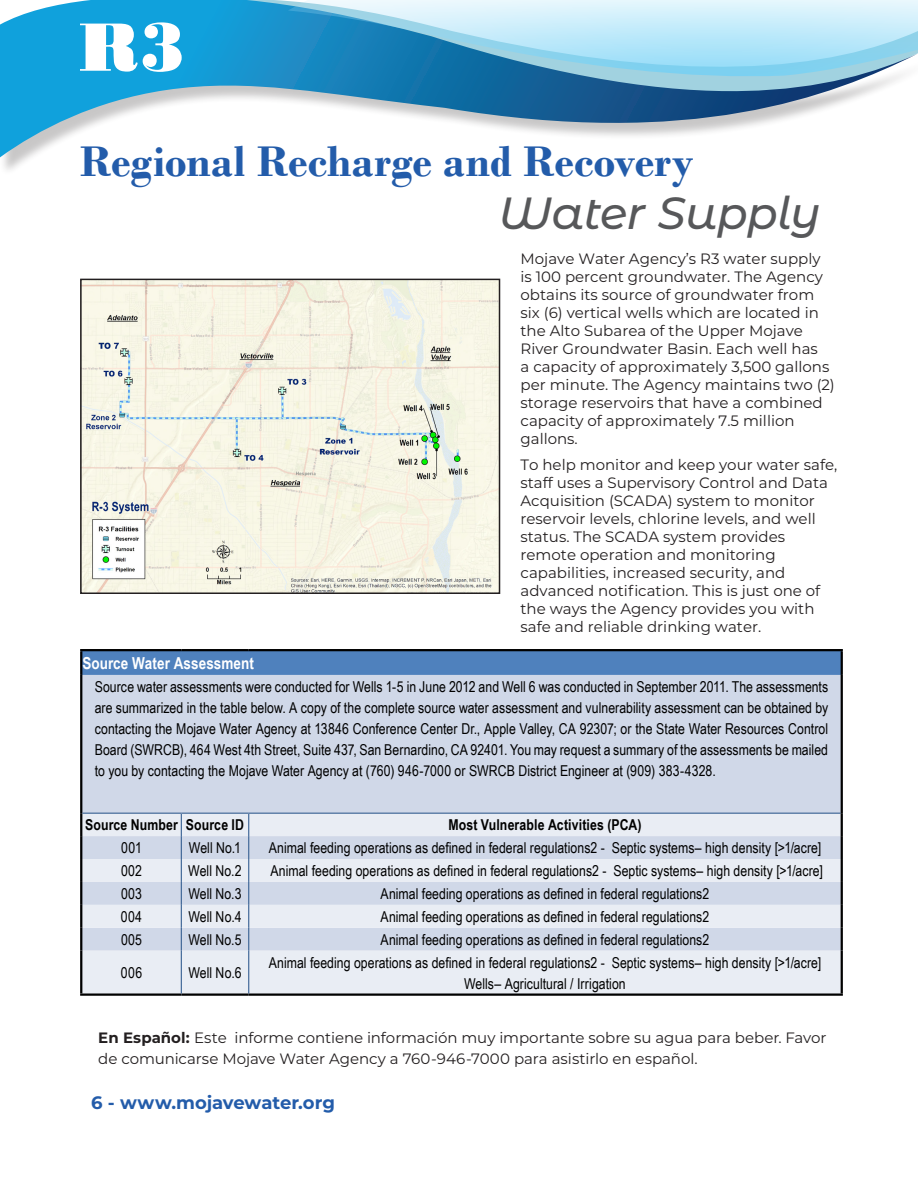
<style>
.page{position:relative;width:918px;height:1188px;background:#fff}
.page>*{position:absolute;margin:0;border:0;box-sizing:border-box;transform-origin:0 0}
.CCR_Headline{font:72px "Bodoni MT Black";color:#fff}
.CCR_Headline-2{font:700 45px "Bodoni";letter-spacing:.005em;color:#235caa}
.CCR_Headline-3{font:italic 500 45px "Montserrat Alternates";letter-spacing:-.015em;color:#57585a}
.CCR_body_text{font:700 18px "Montserrat";letter-spacing:-.005em;color:#235caa}
.CCR_body_text-2{font:700 16.5px "Arial Narrow";letter-spacing:.005em;color:#fff}
.CCR_body_text-3{font:15px/21px "Arial Narrow";color:#000;text-align:justify}
.CCR_body_text-4{font:15px/18px "Montserrat";color:#231f20}
.CCR_body_text-5{font:700 15px "Arial Narrow";letter-spacing:.01em;color:#000}
.s1{font-weight:700}
</style>
<div class="page">
<svg style="left:0;top:0;width:900px;height:157px"></svg>
<svg style="left:288px;top:0;width:630px;height:78px;background:#94cce6"></svg>
<img style="left:83px;top:282px;width:414px;height:309px">
<div style="left:80px;top:279px;width:420px;height:315px;border:2px solid #231f20"></div>
<div style="left:81px;top:650px;width:761px;height:25px;background:#4f81bd"></div>
<div style="left:82px;top:675px;width:759px;height:138px;background:#d0d8e8"></div>
<svg style="left:82px;top:814px;width:759px;height:179px;background:#dfe4ef"></svg>
<hr style="left:80px;top:651px;width:2px;height:24px;background:#000">
<hr style="left:80px;top:649px;width:101px;height:2px;background:#000">
<hr style="left:181px;top:649px;width:68px;height:2px;background:#000">
<hr style="left:249px;top:649px;width:594px;height:2px;background:#000">
<hr style="left:841px;top:651px;width:2px;height:24px;background:#000">
<hr style="left:80px;top:675px;width:2px;height:138px;background:#000">
<hr style="left:841px;top:675px;width:2px;height:138px;background:#000">
<hr style="left:80px;top:813px;width:2px;height:23px;background:#000">
<hr style="left:82px;top:813px;width:99px;height:1px;background:#376092">
<hr style="left:181px;top:813px;width:68px;height:1px;background:#376092">
<hr style="left:249px;top:813px;width:592px;height:1px;background:#376092">
<hr style="left:841px;top:813px;width:2px;height:23px;background:#000">
<hr style="left:80px;top:836px;width:2px;height:23px;background:#000">
<hr style="left:841px;top:836px;width:2px;height:23px;background:#000">
<hr style="left:80px;top:859px;width:2px;height:23px;background:#000">
<hr style="left:841px;top:859px;width:2px;height:23px;background:#000">
<hr style="left:80px;top:882px;width:2px;height:23px;background:#000">
<hr style="left:841px;top:882px;width:2px;height:23px;background:#000">
<hr style="left:80px;top:905px;width:2px;height:23px;background:#000">
<hr style="left:841px;top:905px;width:2px;height:23px;background:#000">
<hr style="left:80px;top:928px;width:2px;height:23px;background:#000">
<svg style="left:181px;top:814px;width:1px;height:137px"></svg>
<svg style="left:248px;top:814px;width:1px;height:137px"></svg>
<hr style="left:841px;top:928px;width:2px;height:23px;background:#000">
<hr style="left:80px;top:951px;width:2px;height:42px;background:#000">
<hr style="left:80px;top:993px;width:101px;height:3px;background:#000">
<hr style="left:181px;top:993px;width:68px;height:3px;background:#000">
<hr style="left:249px;top:993px;width:594px;height:3px;background:#000">
<hr style="left:181px;top:951px;width:1px;height:42px;background:#376092">
<hr style="left:248px;top:951px;width:1px;height:42px;background:#376092">
<hr style="left:841px;top:951px;width:2px;height:42px;background:#000">
<p class="CCR_Headline" style="left:78px;top:5px;width:109px">R3</p>
<p class="CCR_Headline-2" style="left:80px;top:134px;width:615px">Regional Recharge and Recovery</p>
<p class="CCR_Headline-3" style="left:499px;top:181px;width:323px">Water Supply</p>
<p class="CCR_body_text-4" style="left:521px;top:249px;width:316px">Mojave Water Agency’s R3 water supply is 100 percent groundwater. The Agency obtains its source of groundwater from six (6) vertical wells which are located in the Alto Subarea of the Upper Mojave River Groundwater Basin. Each well has<br>a capacity of approximately 3,500 gallons per minute. The Agency maintains two (2) storage reservoirs that have a combined capacity of approximately 7.5 million gallons.</p>
<p class="CCR_body_text-4" style="left:521px;top:456px;width:318px">To help monitor and keep your water safe, staff uses a Supervisory Control and Data Acquisition (SCADA) system to monitor reservoir levels, chlorine levels, and well status. The SCADA system provides remote operation and monitoring capabilities, increased security, and advanced notification. This is just one of the ways the Agency provides you with safe and reliable drinking water.</p>
<p class="CCR_body_text-2" style="left:82px;top:650px;width:173px">Source Water Assessment</p>
<p class="CCR_body_text-3" style="left:95px;top:675px;width:735px">Source water assessments were conducted for Wells 1-5 in June 2012 and Well 6 was conducted in September 2011. The assessments are summarized in the table below. A copy of the complete source water assessment and vulnerability assessment can be obtained by contacting the Mojave Water Agency at 13846 Conference Center Dr., Apple Valley, CA 92307; or the State Water Resources Control Board (SWRCB), 464 West 4th Street, Suite 437, San Bernardino, CA 92401. You may request a summary of the assessments be mailed to you by contacting the Mojave Water Agency at (760) 946-7000 or SWRCB District Engineer at (909) 383-4328.</p>
<p class="CCR_body_text-5" style="left:85px;top:813px;width:94px">Source Number</p>
<p class="CCR_body_text-5" style="left:186px;top:813px;width:60px">Source ID</p>
<p class="CCR_body_text-5" style="left:448px;top:813px;width:194px">Most Vulnerable Activities (PCA)</p>
<p class="CCR_body_text-3" style="left:121px;top:837px;width:22px">001</p>
<p class="CCR_body_text-3" style="left:189px;top:837px;width:54px">Well No.1</p>
<p class="CCR_body_text-3" style="left:269px;top:837px;width:554px">Animal feeding operations as defined in federal regulations2 - Septic systems– high density [&gt;1/acre]</p>
<p class="CCR_body_text-3" style="left:121px;top:860px;width:22px">002</p>
<p class="CCR_body_text-3" style="left:188px;top:860px;width:55px">Well No.2</p>
<p class="CCR_body_text-3" style="left:270px;top:860px;width:554px">Animal feeding operations as defined in federal regulations2 - Septic systems– high density [&gt;1/acre]</p>
<p class="CCR_body_text-3" style="left:121px;top:883px;width:22px">003</p>
<p class="CCR_body_text-3" style="left:188px;top:883px;width:55px">Well No.3</p>
<p class="CCR_body_text-3" style="left:381px;top:883px;width:330px">Animal feeding operations as defined in federal regulations2</p>
<p class="CCR_body_text-3" style="left:121px;top:905px;width:23px">004</p>
<p class="CCR_body_text-3" style="left:188px;top:905px;width:55px">Well No.4</p>
<p class="CCR_body_text-3" style="left:381px;top:905px;width:330px">Animal feeding operations as defined in federal regulations2</p>
<p class="CCR_body_text-3" style="left:121px;top:928px;width:23px">005</p>
<p class="CCR_body_text-3" style="left:188px;top:928px;width:55px">Well No.5</p>
<p class="CCR_body_text-3" style="left:381px;top:928px;width:330px">Animal feeding operations as defined in federal regulations2</p>
<p class="CCR_body_text-3" style="left:121px;top:962px;width:23px">006</p>
<p class="CCR_body_text-3" style="left:188px;top:962px;width:55px">Well No.6</p>
<p class="CCR_body_text-3" style="left:269px;top:951px;width:554px;text-align:center">Animal feeding operations as defined in federal regulations2 - Septic systems– high density [&gt;1/acre]<br>Wells– Agricultural / Irrigation</p>
<p class="CCR_body_text-4" style="left:98px;top:1026px;width:730px;line-height:21px"><span class="s1">En Español:</span> Este informe contiene información muy importante sobre su agua para beber. Favor de comunicarse Mojave Water Agency a 760-946-7000 para asistirlo en español.</p>
<p class="CCR_body_text" style="left:91px;top:1090px;width:246px">6 - www.mojavewater.org</p>
</div>
